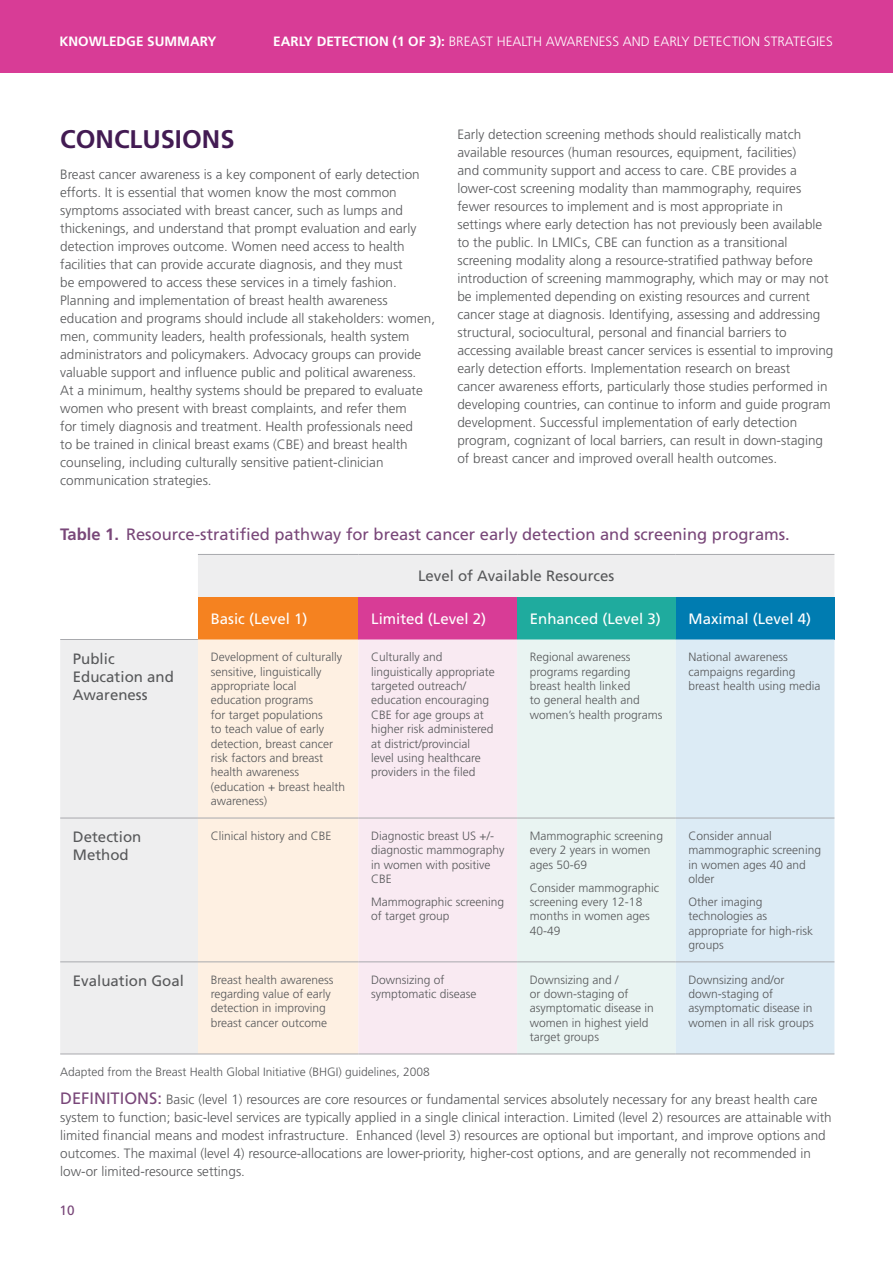
<style>
.page{position:relative;width:893px;height:1263px;background:#fff}
.page>*{position:absolute;margin:0;border:0;box-sizing:border-box;transform-origin:0 0}
.t1{font:700 25.5px "Frutiger";color:#431b53}
.t2{font:16.5px "Frutiger";color:#794779}
.t3{font:15px/18px "Frutiger";color:#57585a}
.t4{font:15px "Frutiger";color:#fff}
.t5{font:300 13.5px/18px "Frutiger";color:#57585a}
.t6{font:300 13.5px "Frutiger";color:#fff}
.t7{font:700 13.5px "Frutiger";color:#fff}
.t8{font:13.5px "Frutiger";color:#794779}
.t9{font:300 12px/14.4px "Frutiger";color:#57585a}
.s1{font-weight:700}
.s2{font-weight:400;font-size:16.5px;color:#794779}
</style>
<div class="page">
<svg style="left:60px;top:555px;width:774px;height:498px;background:#efeff0"></svg>
<div style="left:198px;top:597px;width:160px;height:42px;background:#f58220"></div>
<div style="left:358px;top:597px;width:159px;height:42px;background:#d83c96"></div>
<div style="left:517px;top:597px;width:159px;height:42px;background:#1fab9e"></div>
<div style="left:676px;top:597px;width:158px;height:42px;background:#007cb1"></div>
<div style="left:198px;top:639px;width:160px;height:414px;background:#fef0e2"></div>
<div style="left:358px;top:639px;width:159px;height:414px;background:#f9eaf2"></div>
<div style="left:517px;top:639px;width:159px;height:414px;background:#e9f4f2"></div>
<div style="left:676px;top:639px;width:158px;height:414px;background:#dcebf5"></div>
<hr style="left:60px;top:818px;width:138px;height:1px;background:#a8a9ad">
<hr style="left:198px;top:818px;width:160px;height:1px;background:#a8a9ad">
<hr style="left:358px;top:818px;width:159px;height:1px;background:#a8a9ad">
<hr style="left:517px;top:818px;width:159px;height:1px;background:#a8a9ad">
<hr style="left:676px;top:818px;width:158px;height:1px;background:#a8a9ad">
<hr style="left:60px;top:961px;width:138px;height:1px;background:#a8a9ad">
<hr style="left:198px;top:961px;width:160px;height:1px;background:#a8a9ad">
<hr style="left:358px;top:961px;width:159px;height:1px;background:#a8a9ad">
<hr style="left:517px;top:961px;width:159px;height:1px;background:#a8a9ad">
<hr style="left:676px;top:961px;width:158px;height:1px;background:#a8a9ad">
<hr style="left:60px;top:1053px;width:138px;height:1px;background:#a8a9ad">
<hr style="left:198px;top:1053px;width:160px;height:1px;background:#a8a9ad">
<hr style="left:358px;top:1053px;width:159px;height:1px;background:#a8a9ad">
<hr style="left:517px;top:1053px;width:159px;height:1px;background:#a8a9ad">
<hr style="left:676px;top:1053px;width:158px;height:1px;background:#a8a9ad">
<hr style="left:60px;top:639px;width:138px;height:1px;background:#a8a9ad">
<hr style="left:198px;top:554px;width:160px;height:1px;background:#a8a9ad">
<hr style="left:358px;top:554px;width:159px;height:1px;background:#a8a9ad">
<hr style="left:517px;top:554px;width:159px;height:1px;background:#a8a9ad">
<hr style="left:676px;top:554px;width:158px;height:1px;background:#a8a9ad">
<div style="left:0;top:0;width:893px;height:72px;background:#d83c96"></div>
<p class="t7" style="left:60px;top:33px;width:159px">KNOWLEDGE SUMMARY</p>
<p class="t6" style="left:273px;top:33px;width:561px"><span class="s1">EARLY DETECTION (1 OF 3):</span> BREAST HEALTH AWARENESS AND EARLY DETECTION STRATEGIES</p>
<p class="t1" style="left:60px;top:124px;width:176px">CONCLUSIONS</p>
<p class="t5" style="left:60px;top:165px;width:376px">Breast cancer awareness is a key component of early detection efforts. It is essential that women know the most common symptoms associated with breast cancer, such as lumps and thickenings, and understand that prompt evaluation and early detection improves outcome. Women need access to health facilities that can provide accurate diagnosis, and they must<br>be empowered to access these services in a timely fashion.<br>Planning and implementation of breast health awareness education and programs should include all stakeholders: women, men, community leaders, health professionals, health system administrators and policymakers. Advocacy groups can provide valuable support and influence public and political awareness.<br>At a minimum, healthy systems should be prepared to evaluate women who present with breast complaints, and refer them<br>for timely diagnosis and treatment. Health professionals need<br>to be trained in clinical breast exams (CBE) and breast health counseling, including culturally sensitive patient-clinician communication strategies.</p>
<p class="t5" style="left:457px;top:126px;width:377px">Early detection screening methods should realistically match available resources (human resources, equipment, facilities)<br>and community support and access to care. CBE provides a lower-cost screening modality than mammography, requires fewer resources to implement and is most appropriate in<br>settings where early detection has not previously been available to the public. In LMICs, CBE can function as a transitional screening modality along a resource-stratified pathway before introduction of screening mammography, which may or may not be implemented depending on existing resources and current cancer stage at diagnosis. Identifying, assessing and addressing structural, sociocultural, personal and financial barriers to accessing available breast cancer services is essential to improving early detection efforts. Implementation research on breast<br>cancer awareness efforts, particularly those studies performed in developing countries, can continue to inform and guide program development. Successful implementation of early detection program, cognizant of local barriers, can result in down-staging of breast cancer and improved overall health outcomes.</p>
<p class="t2" style="left:60px;top:524px;width:731px"><span class="s1">Table 1.</span> Resource-stratified pathway for breast cancer early detection and screening programs.</p>
<p class="t3" style="left:418px;top:567px;width:198px">Level of Available Resources</p>
<p class="t4" style="left:211px;top:610px;width:98px">Basic (Level 1)</p>
<p class="t4" style="left:371px;top:610px;width:117px">Limited (Level 2)</p>
<p class="t4" style="left:530px;top:610px;width:132px">Enhanced (Level 3)</p>
<p class="t4" style="left:688px;top:610px;width:124px">Maximal (Level 4)</p>
<p class="t3" style="left:73px;top:649px;width:102px">Public<br>Education and<br>Awareness</p>
<p class="t9" style="left:211px;top:650px;width:136px">Development of culturally sensitive, linguistically appropriate local education programs<br>for target populations<br>to teach value of early detection, breast cancer risk factors and breast health awareness (education + breast health awareness)</p>
<p class="t9" style="left:371px;top:650px;width:125px">Culturally and linguistically appropriate targeted outreach/ education encouraging<br>CBE for age groups at higher risk administered at district/provincial level using healthcare providers in the filed</p>
<p class="t9" style="left:530px;top:650px;width:134px">Regional awareness programs regarding breast health linked<br>to general health and women’s health programs</p>
<p class="t9" style="left:688px;top:650px;width:133px">National awareness campaigns regarding breast health using media</p>
<p class="t3" style="left:73px;top:828px;width:70px">Detection<br>Method</p>
<p class="t9" style="left:211px;top:829px;width:122px">Clinical history and CBE</p>
<p class="t9" style="left:371px;top:829px;width:135px">Diagnostic breast US +/- diagnostic mammography in women with positive<br>CBE</p>
<p class="t9" style="left:371px;top:895px;width:135px">Mammographic screening of target group</p>
<p class="t9" style="left:530px;top:829px;width:135px">Mammographic screening every 2 years in women ages 50-69</p>
<p class="t9" style="left:530px;top:880px;width:131px">Consider mammographic screening every 12-18 months in women ages<br>40-49</p>
<p class="t9" style="left:688px;top:829px;width:134px">Consider annual mammographic screening in women ages 40 and older</p>
<p class="t9" style="left:688px;top:895px;width:126px">Other imaging technologies as appropriate for high-risk groups</p>
<p class="t3" style="left:73px;top:972px;width:112px">Evaluation Goal</p>
<p class="t9" style="left:211px;top:972px;width:124px">Breast health awareness regarding value of early detection in improving breast cancer outcome</p>
<p class="t9" style="left:371px;top:972px;width:107px">Downsizing of symptomatic disease</p>
<p class="t9" style="left:530px;top:972px;width:125px">Downsizing and /<br>or down-staging of asymptomatic disease in women in highest yield target groups</p>
<p class="t9" style="left:688px;top:972px;width:127px">Downsizing and/or down-staging of asymptomatic disease in women in all risk groups</p>
<p class="t9" style="left:60px;top:1064px;width:371px">Adapted from the Breast Health Global Initiative (BHGI) guidelines, 2008</p>
<p class="t5" style="left:60px;top:1091px;width:773px"><span class="s2">DEFINITIONS:</span> Basic (level 1) resources are core resources or fundamental services absolutely necessary for any breast health care system to function; basic-level services are typically applied in a single clinical interaction. Limited (level 2) resources are attainable with limited financial means and modest infrastructure. Enhanced (level 3) resources are optional but important, and improve options and outcomes. The maximal (level 4) resource-allocations are lower-priority, higher-cost options, and are generally not recommended in low-or limited-resource settings.</p>
<p class="t8" style="left:60px;top:1203px;width:17px">10</p>
</div>
